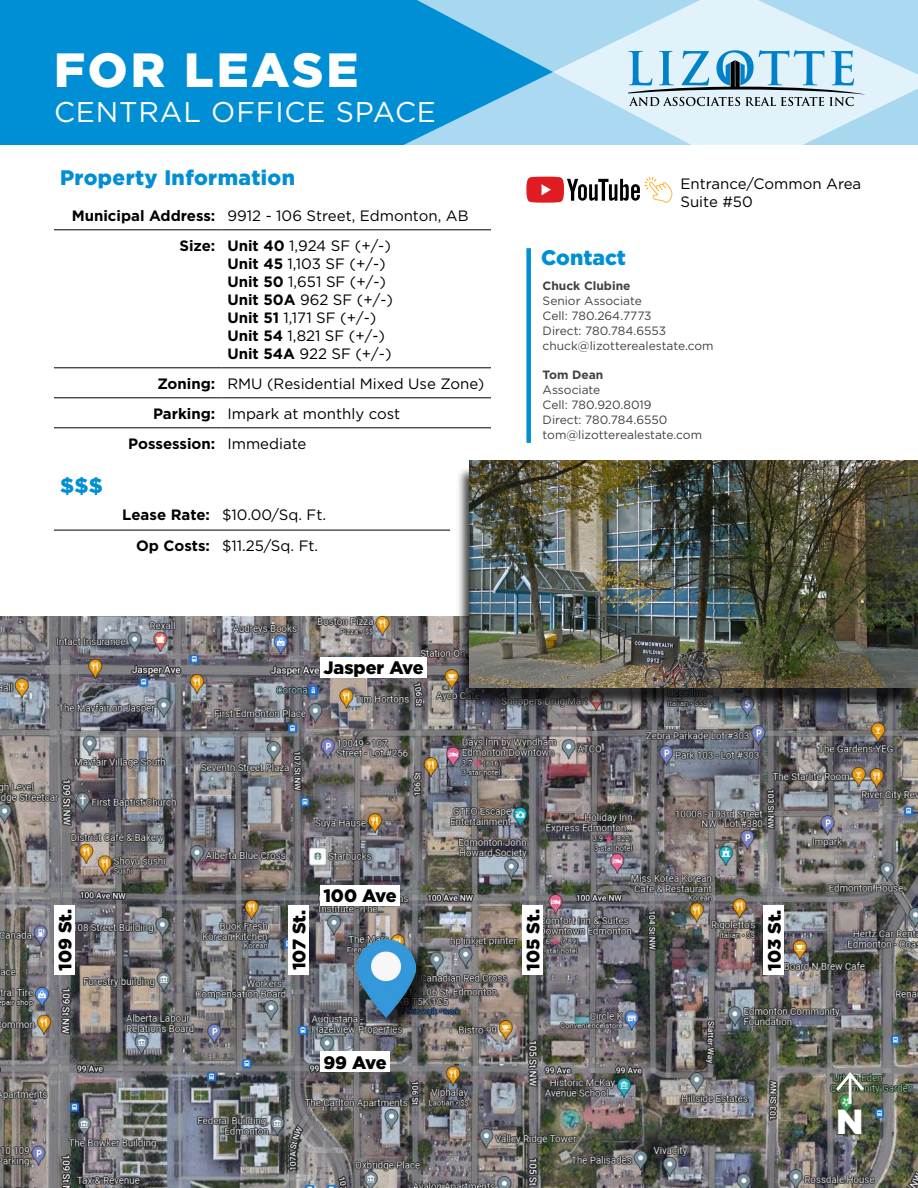
<style>
.page{position:relative;width:918px;height:1188px;background:#fff}
.page>*{position:absolute;margin:0;border:0;box-sizing:border-box;transform-origin:0 0}
.t1{font:900 48px "Gotham";letter-spacing:.06em;color:#fff}
.t2{font:900 34.8px "Gotham";color:#fff}
.t3{font:28.5px "Gotham";letter-spacing:.03em;color:#fff}
.t4{font:900 21px "Gotham";letter-spacing:.02em;color:#008fd5}
.t5{font:900 21px "Gotham";color:#008fd5}
.t6{font:900 18px "Gotham";letter-spacing:-.005em;color:#000}
.t7{font:15px/18px "Gotham";color:#000}
.t8{font:700 15px "Gotham";color:#000}
.t9{font:12px/15px "Gotham";color:#414042}
.t10{font:700 12px "Gotham";color:#414042}
.s1{font-weight:700}
.s2{font-weight:400}
</style>
<div class="page">
<img style="left:0;top:616px;width:918px;height:572px">
<div style="left:0;top:0;width:918px;height:144px;background:#008fd5"></div>
<svg style="left:406px;top:1px;width:511px;height:143px;fill:#aad9f1"></svg>
<svg style="left:628px;top:50px;width:238px;height:56px"></svg>
<div style="left:526px;top:248px;width:5px;height:195px;background:#008fd5"></div>
<hr style="left:54px;top:230px;width:167px;height:1px;background:#000">
<hr style="left:221px;top:230px;width:270px;height:1px;background:#000">
<hr style="left:54px;top:368px;width:167px;height:1px;background:#000">
<hr style="left:221px;top:368px;width:270px;height:1px;background:#000">
<hr style="left:54px;top:398px;width:167px;height:1px;background:#000">
<hr style="left:221px;top:398px;width:270px;height:1px;background:#000">
<hr style="left:54px;top:428px;width:167px;height:1px;background:#000">
<hr style="left:221px;top:428px;width:270px;height:1px;background:#000">
<hr style="left:54px;top:530px;width:162px;height:1px;background:#000">
<hr style="left:216px;top:530px;width:234px;height:1px;background:#000">
<svg style="left:526px;top:177px;width:147px;height:26px"></svg>
<div style="left:359px;top:942px;width:74px;height:93px;background:#000;opacity:.75"></div>
<img style="left:357px;top:939px;width:58px;height:79px">
<svg style="left:836px;top:1072px;width:28px;height:32px"></svg>
<div style="left:456px;top:467px;width:462px;height:243px;background:#000;opacity:.75"></div>
<img style="left:470px;top:461px;width:448px;height:227px">
<div style="left:320px;top:657px;width:107px;height:20px;background:#fff"></div>
<div style="left:320px;top:885px;width:80px;height:20px;background:#fff"></div>
<div style="left:288px;top:905px;width:20px;height:70px;background:#fff"></div>
<div style="left:522px;top:905px;width:20px;height:70px;background:#fff"></div>
<div style="left:764px;top:905px;width:20px;height:70px;background:#fff"></div>
<div style="left:54px;top:905px;width:20px;height:70px;background:#fff"></div>
<div style="left:320px;top:1051px;width:70px;height:21px;background:#fff"></div>
<h1 class="t1" style="left:54px;top:37px;width:306px">FOR LEASE</h1>
<h3 class="t3" style="left:54px;top:93px;width:384px">CENTRAL OFFICE SPACE</h3>
<h3 class="t4" style="left:60px;top:163px;width:237px">Property Information</h3>
<p class="t7" style="left:179px;top:200px;width:291px;line-height:30px;text-indent:-108px"><span class="s1">Municipal Address:</span> 9912 - 106 Street, Edmonton, AB<br><span class="s1">Size: Unit 40</span> 1,924 SF (+/-)</p>
<p class="t7" style="left:227px;top:254px;width:167px"><span class="s1">Unit 45</span> 1,103 SF (+/-)<br><span class="s1">Unit 50</span> 1,651 SF (+/-)<br><span class="s1">Unit 50A</span> 962 SF (+/-)<br><span class="s1">Unit 51</span> 1,171 SF (+/-)<br><span class="s1">Unit 54</span> 1,821 SF (+/-)<br><span class="s1">Unit 54A</span> 922 SF (+/-)</p>
<p class="t7" style="left:157px;top:374px;width:328px"><span class="s1">Zoning:</span> RMU (Residential Mixed Use Zone)</p>
<p class="t7" style="left:153px;top:404px;width:249px"><span class="s1">Parking:</span> Impark at monthly cost</p>
<p class="t8" style="left:128px;top:434px;width:180px">Possession: <span class="s2">Immediate</span></p>
<h3 class="t4" style="left:60px;top:471px;width:44px">$$$</h3>
<p class="t7" style="left:122px;top:499px;width:205px;line-height:30.8px;text-align:center"><span class="s1">Lease Rate:</span> $10.00/Sq. Ft.<br><span class="s1">Op Costs:</span> $11.25/Sq. Ft.</p>
<p class="t6" style="left:323px;top:656px;width:102px">Jasper Ave</p>
<h3 class="t5" style="left:541px;top:243px;width:86px">Contact</h3>
<p class="t7" style="left:680px;top:174px;width:182px">Entrance/Common Area<br>Suite #50</p>
<p class="t10" style="left:543px;top:277px;width:89px">Chuck Clubine</p>
<p class="t9" style="left:543px;top:293px;width:172px">Senior Associate<br>Cell: 780.264.7773<br>Direct: 780.784.6553 chuck@lizotterealestate.com</p>
<p class="t10" style="left:543px;top:366px;width:62px">Tom Dean</p>
<p class="t9" style="left:543px;top:382px;width:161px">Associate<br>Cell: 780.920.8019<br>Direct: 780.784.6550 tom@lizotterealestate.com</p>
<p class="t6" style="left:323px;top:884px;width:75px">100 Ave</p>
<p class="t6" style="left:53px;top:971px;width:64px;rotate:-90deg">109 St.</p>
<p class="t6" style="left:287px;top:970px;width:62px;rotate:-90deg">107 St.</p>
<p class="t6" style="left:521px;top:971px;width:63px;rotate:-90deg">105 St.</p>
<p class="t6" style="left:762px;top:971px;width:62px;rotate:-90deg">103 St.</p>
<p class="t6" style="left:323px;top:1050px;width:65px">99 Ave</p>
<h2 class="t2" style="left:836px;top:1098px;width:29px">N</h2>
</div>
